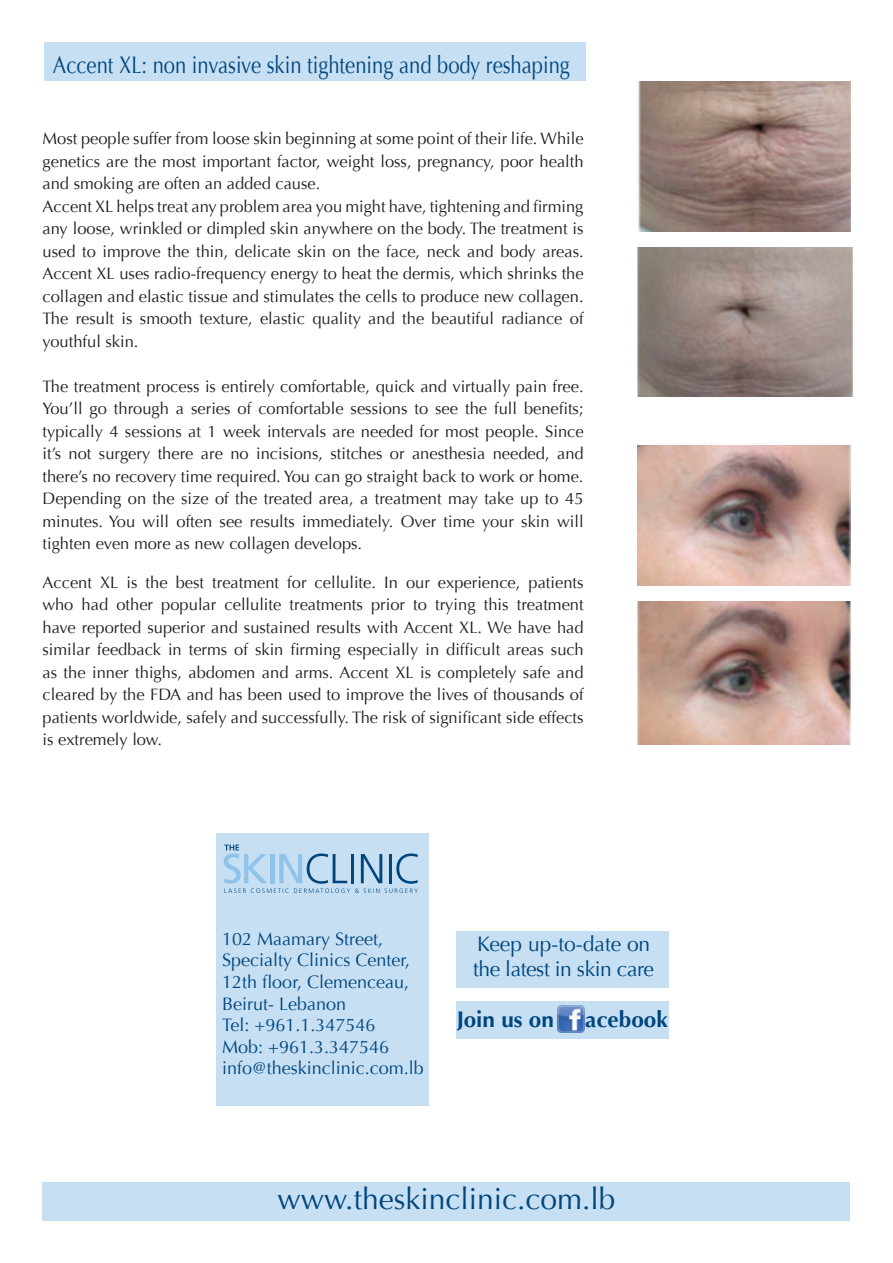
<style>
.page{position:relative;width:893px;height:1263px;background:#fff}
.page>*{position:absolute;margin:0;border:0;box-sizing:border-box;transform-origin:0 0}
.t1{font:30px "Optima";color:#00467e}
.t2{font:24px "Optima";color:#00467e;scale:.84 1}
.t3{font:700 22.5px "Optima";color:#00467e}
.t4{font:21px "Optima";letter-spacing:-.02em;color:#00467e}
.t5{font:21px "Optima";color:#00467e}
.t6{font:18px "Optima";color:#00467e}
.t7{font:16.5px/22.5px "Optima";color:#231f20;text-align:justify}
</style>
<div class="page">
<div style="left:217px;top:833px;width:212px;height:273px;background:#c6dff3"></div>
<svg style="left:224px;top:845px;width:194px;height:48px"></svg>
<img style="left:638px;top:82px;width:212px;height:149px">
<img style="left:638px;top:248px;width:214px;height:149px">
<div style="left:44px;top:43px;width:541px;height:38px;background:#c6dff3"></div>
<img style="left:638px;top:445px;width:212px;height:140px">
<img style="left:638px;top:601px;width:212px;height:143px">
<div style="left:456px;top:1001px;width:212px;height:37px;background:#c6dff3"></div>
<img style="left:557px;top:1005px;width:27px;height:28px">
<div style="left:456px;top:931px;width:213px;height:57px;background:#c6dff3"></div>
<div style="left:43px;top:1181px;width:807px;height:39px;background:#c6dff3"></div>
<p class="t2" style="left:53px;top:51px;width:617px">Accent XL: non invasive skin tightening and body reshaping</p>
<p class="t7" style="left:43px;top:128px;width:543px">Most people suffer from loose skin beginning at some point of their life. While genetics are the most important factor, weight loss, pregnancy, poor health and smoking are often an added cause.</p>
<p class="t7" style="left:43px;top:195px;width:543px">Accent XL helps treat any problem area you might have, tightening and firming any loose, wrinkled or dimpled skin anywhere on the body. The treatment is used to improve the thin, delicate skin on the face, neck and body areas.<br>Accent XL uses radio-frequency energy to heat the dermis, which shrinks the collagen and elastic tissue and stimulates the cells to produce new collagen.<br>The result is smooth texture, elastic quality and the beautiful radiance of youthful skin.</p>
<p class="t7" style="left:43px;top:375px;width:543px">The treatment process is entirely comfortable, quick and virtually pain free.<br>You’ll go through a series of comfortable sessions to see the full benefits; typically 4 sessions at 1 week intervals are needed for most people. Since it’s not surgery there are no incisions, stitches or anesthesia needed, and there’s no recovery time required. You can go straight back to work or home.<br>Depending on the size of the treated area, a treatment may take up to 45 minutes. You will often see results immediately. Over time your skin will tighten even more as new collagen develops.</p>
<p class="t7" style="left:43px;top:571px;width:543px">Accent XL is the best treatment for cellulite. In our experience, patients who had other popular cellulite treatments prior to trying this treatment have reported superior and sustained results with Accent XL. We have had similar feedback in terms of skin firming especially in difficult areas such as the inner thighs, abdomen and arms. Accent XL is completely safe and cleared by the FDA and has been used to improve the lives of thousands of patients worldwide, safely and successfully. The risk of significant side effects is extremely low.</p>
<p class="t6" style="left:222px;top:928px;width:163px">102 Maamary Street,</p>
<p class="t6" style="left:222px;top:950px;width:189px">Specialty Clinics Center,</p>
<p class="t6" style="left:222px;top:971px;width:188px">12th floor, Clemenceau,</p>
<p class="t6" style="left:222px;top:993px;width:126px">Beirut- Lebanon</p>
<p class="t6" style="left:222px;top:1015px;width:155px">Tel: +961.1.347546</p>
<p class="t6" style="left:222px;top:1036px;width:169px">Mob: +961.3.347546</p>
<p class="t6" style="left:222px;top:1058px;width:203px">info@theskinclinic.com.lb</p>
<p class="t5" style="left:477px;top:932px;width:174px">Keep up-to-date on</p>
<p class="t4" style="left:473px;top:957px;width:182px">the latest in skin care</p>
<p class="t3" style="left:457px;top:1006px;width:99px">Join us on</p>
<p class="t3" style="left:585px;top:1006px;width:84px">acebook</p>
<p class="t1" style="left:277px;top:1181px;width:339px">www.theskinclinic.com.lb</p>
</div>
